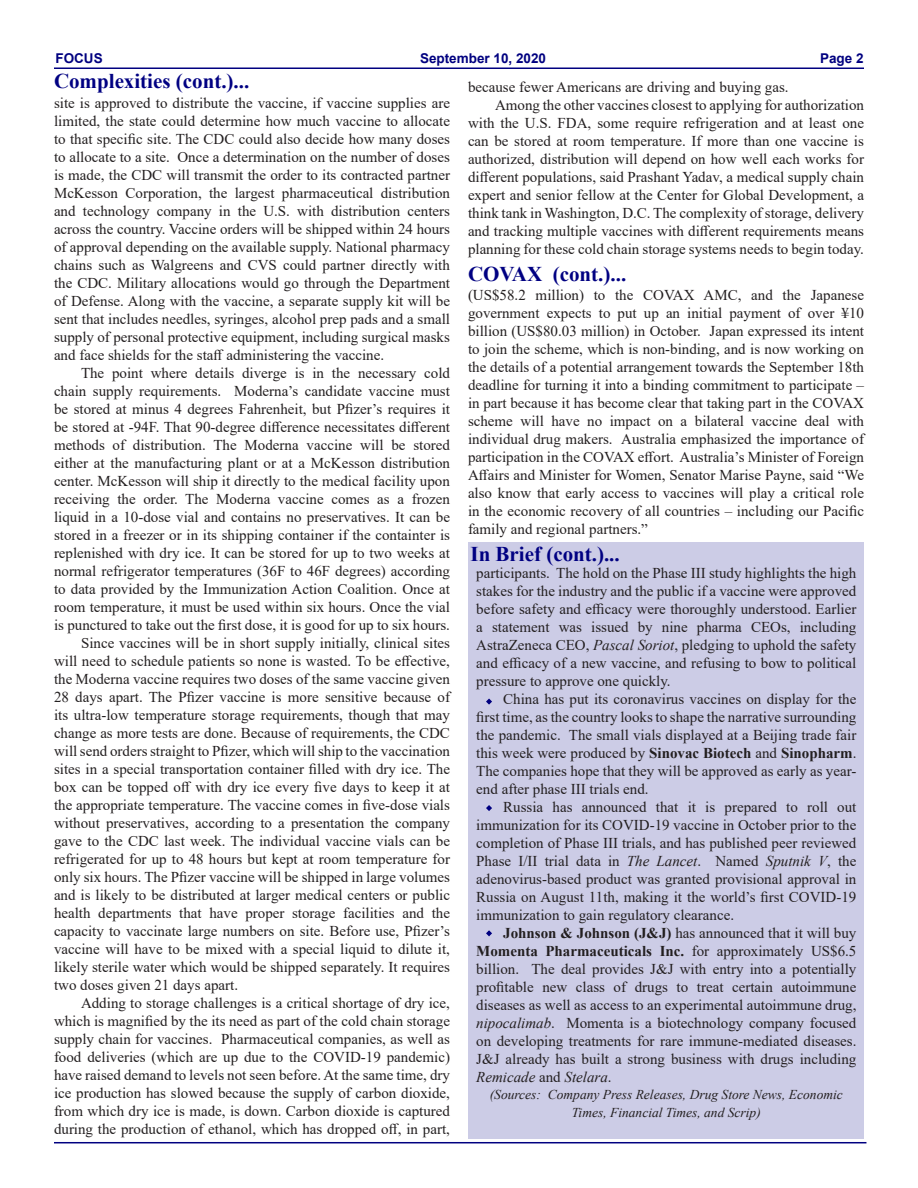
<style>
.page{position:relative;width:918px;height:1188px;background:#fff}
.page>*{position:absolute;margin:0;border:0;box-sizing:border-box;transform-origin:0 0}
.t1{font:700 21px "Times New Roman";color:#000082}
.t2{font:15px/18px "Times New Roman";color:#231f20;text-align:justify}
.t3{font:italic 13.5px/18px "Times New Roman";color:#231f20;text-align:center}
.t4{font:700 13.5px "Arial";color:#000080}
.s1{font-style:italic}
.s2{font-weight:700}
</style>
<div class="page">
<hr style="left:54px;top:68px;width:810px;height:1px;background:#000080">
<div style="left:468px;top:542px;width:396px;height:596px;background:#cccce6"></div>
<svg style="left:486px;top:930px;width:6px;height:7px"></svg>
<svg style="left:486px;top:805px;width:6px;height:6px"></svg>
<hr style="left:54px;top:1142px;width:812px;height:1px;background:#000080">
<svg style="left:486px;top:698px;width:6px;height:7px"></svg>
<p class="t4" style="left:56px;top:49px;width:49px">FOCUS</p>
<p class="t4" style="left:420px;top:49px;width:128px">September 10, 2020</p>
<p class="t4" style="left:820px;top:49px;width:45px">Page 2</p>
<p class="t1" style="left:54px;top:66px;width:197px">Complexities (cont.)...</p>
<p class="t2" style="left:468px;top:78px;width:322px">because fewer Americans are driving and buying gas.</p>
<p class="t2" style="left:468px;top:96px;width:398px;text-indent:27px">Among the other vaccines closest to applying for authorization with the U.S. FDA, some require refrigeration and at least one can be stored at room temperature. If more than one vaccine is authorized, distribution will depend on how well each works for different populations, said Prashant Yadav, a medical supply chain expert and senior fellow at the Center for Global Development, a think tank in Washington, D.C. The complexity of storage, delivery and tracking multiple vaccines with different requirements means planning for these cold chain storage systems needs to begin today.</p>
<p class="t2" style="left:468px;top:285px;width:398px">(US$58.2 million) to the COVAX AMC, and the Japanese government expects to put up an initial payment of over ¥10 billion (US$80.03 million) in October. Japan expressed its intent to join the scheme, which is non-binding, and is now working on the details of a potential arrangement towards the September 18th deadline for turning it into a binding commitment to participate – in part because it has become clear that taking part in the COVAX scheme will have no impact on a bilateral vaccine deal with individual drug makers. Australia emphasized the importance of participation in the COVAX effort. Australia’s Minister of Foreign Affairs and Minister for Women, Senator Marise Payne, said “We also know that early access to vaccines will play a critical role in the economic recovery of all countries – including our Pacific family and regional partners.”</p>
<p class="t2" style="left:476px;top:564px;width:382px">participants. The hold on the Phase III study highlights the high stakes for the industry and the public if a vaccine were approved before safety and efficacy were thoroughly understood. Earlier a statement was issued by nine pharma CEOs, including AstraZeneca CEO, <span class="s1">Pascal Soriot</span>, pledging to uphold the safety and efficacy of a new vaccine, and refusing to bow to political pressure to approve one quickly.</p>
<p class="t2" style="left:476px;top:690px;width:382px;text-indent:27px">China has put its coronavirus vaccines on display for the first time, as the country looks to shape the narrative surrounding the pandemic. The small vials displayed at a Beijing trade fair this week were produced by <span class="s2">Sinovac Biotech</span> and <span class="s2">Sinopharm</span>.<br>The companies hope that they will be approved as early as year&shy;end after phase III trials end.</p>
<p class="t2" style="left:476px;top:798px;width:382px;text-indent:27px">Russia has announced that it is prepared to roll out immunization for its COVID-19 vaccine in October prior to the completion of Phase III trials, and has published peer reviewed Phase I/II trial data in <span class="s1">The Lancet</span>. Named <span class="s1">Sputnik V</span>, the adenovirus-based product was granted provisional approval in Russia on August 11th, making it the world’s first COVID-19 immunization to gain regulatory clearance.</p>
<p class="t2" style="left:476px;top:924px;width:382px;text-indent:27px"><span class="s2">Johnson &amp; Johnson (J&amp;J)</span> has announced that it will buy <span class="s2">Momenta Pharmaceuticals Inc.</span> for approximately US$6.5 billion. The deal provides J&amp;J with entry into a potentially profitable new class of drugs to treat certain autoimmune diseases as well as access to an experimental autoimmune drug, <span class="s1">nipocalimab</span>. Momenta is a biotechnology company focused on developing treatments for rare immune-mediated diseases.<br>J&amp;J already has built a strong business with drugs including <span class="s1">Remicade</span> and <span class="s1">Stelara</span>.</p>
<p class="t3" style="left:490px;top:1085px;width:355px">(Sources: Company Press Releases, Drug Store News, Economic<br>Times, Financial Times, and Scrip)</p>
<p class="t2" style="left:54px;top:94px;width:398px">site is approved to distribute the vaccine, if vaccine supplies are limited, the state could determine how much vaccine to allocate to that specific site. The CDC could also decide how many doses to allocate to a site. Once a determination on the number of doses is made, the CDC will transmit the order to its contracted partner McKesson Corporation, the largest pharmaceutical distribution and technology company in the U.S. with distribution centers across the country. Vaccine orders will be shipped within 24 hours of approval depending on the available supply. National pharmacy chains such as Walgreens and CVS could partner directly with the CDC. Military allocations would go through the Department of Defense. Along with the vaccine, a separate supply kit will be sent that includes needles, syringes, alcohol prep pads and a small supply of personal protective equipment, including surgical masks and face shields for the staff administering the vaccine.</p>
<p class="t2" style="left:54px;top:364px;width:398px;text-indent:27px">The point where details diverge is in the necessary cold chain supply requirements. Moderna’s candidate vaccine must be stored at minus 4 degrees Fahrenheit, but Pfizer’s requires it be stored at -94F. That 90-degree difference necessitates different methods of distribution. The Moderna vaccine will be stored either at the manufacturing plant or at a McKesson distribution center. McKesson will ship it directly to the medical facility upon receiving the order. The Moderna vaccine comes as a frozen liquid in a 10-dose vial and contains no preservatives. It can be stored in a freezer or in its shipping container if the containter is replenished with dry ice. It can be stored for up to two weeks at normal refrigerator temperatures (36F to 46F degrees) according to data provided by the Immunization Action Coalition. Once at room temperature, it must be used within six hours. Once the vial is punctured to take out the first dose, it is good for up to six hours.</p>
<p class="t2" style="left:54px;top:634px;width:398px;text-indent:27px">Since vaccines will be in short supply initially, clinical sites will need to schedule patients so none is wasted. To be effective, the Moderna vaccine requires two doses of the same vaccine given 28 days apart. The Pfizer vaccine is more sensitive because of its ultra-low temperature storage requirements, though that may change as more tests are done. Because of requirements, the CDC will send orders straight to Pfizer, which will ship to the vaccination sites in a special transportation container filled with dry ice. The box can be topped off with dry ice every five days to keep it at the appropriate temperature. The vaccine comes in five-dose vials without preservatives, according to a presentation the company gave to the CDC last week. The individual vaccine vials can be refrigerated for up to 48 hours but kept at room temperature for only six hours. The Pfizer vaccine will be shipped in large volumes and is likely to be distributed at larger medical centers or public health departments that have proper storage facilities and the capacity to vaccinate large numbers on site. Before use, Pfizer’s vaccine will have to be mixed with a special liquid to dilute it, likely sterile water which would be shipped separately. It requires two doses given 21 days apart.</p>
<p class="t2" style="left:54px;top:994px;width:398px;text-indent:27px">Adding to storage challenges is a critical shortage of dry ice, which is magnified by the its need as part of the cold chain storage supply chain for vaccines. Pharmaceutical companies, as well as food deliveries (which are up due to the COVID-19 pandemic) have raised demand to levels not seen before. At the same time, dry ice production has slowed because the supply of carbon dioxide, from which dry ice is made, is down. Carbon dioxide is captured during the production of ethanol, which has dropped off, in part,</p>
<p class="t1" style="left:468px;top:259px;width:160px">COVAX (cont.)...</p>
<p class="t1" style="left:471px;top:538px;width:151px">In Brief (cont.)...</p>
</div>
